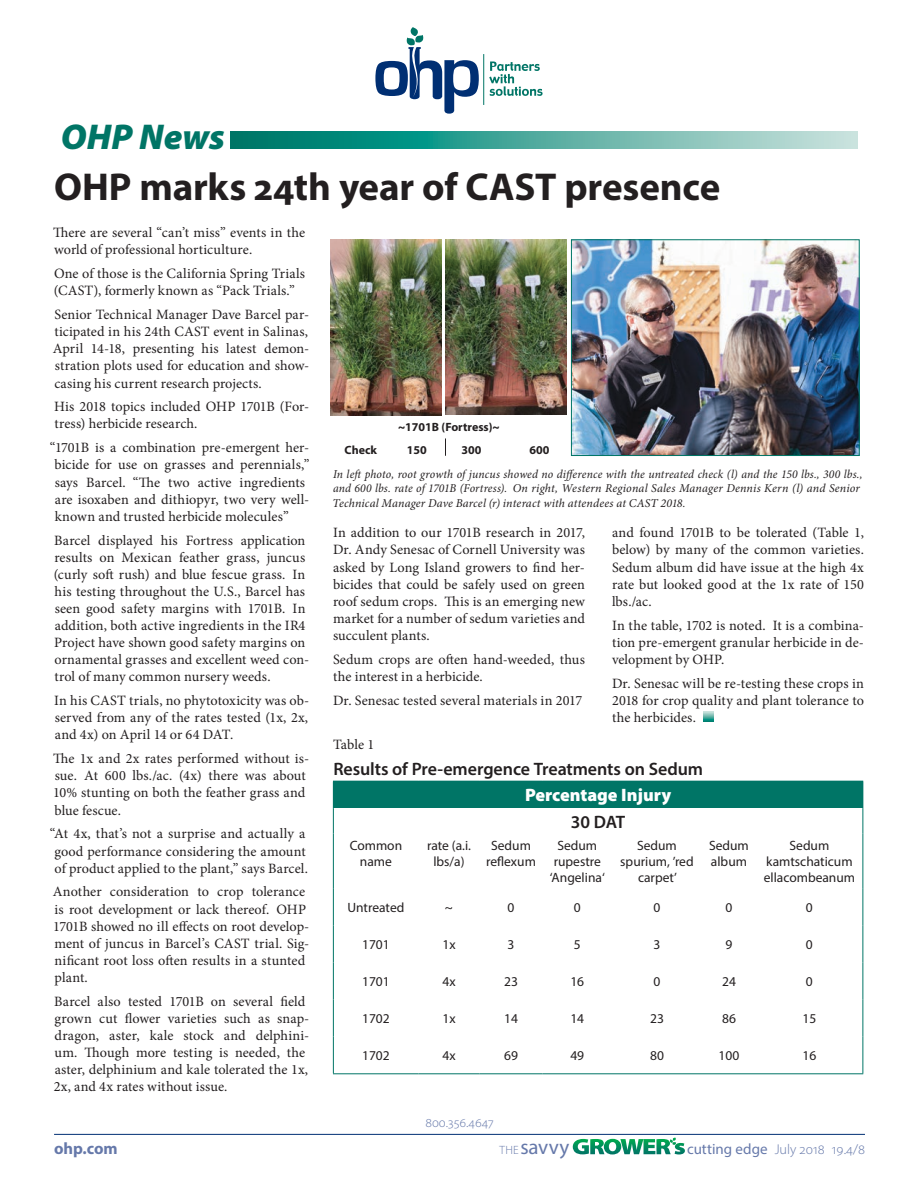
<style>
.page{position:relative;width:918px;height:1188px;background:#fff}
.page>*{position:absolute;margin:0;border:0;box-sizing:border-box;transform-origin:0 0}
.Headline{font:700 39px "Myriad Pro";letter-spacing:-.005em;color:#231f20}
.Body{font:italic 900 36px "Myriad Pro";color:#007566}
.t1{font:600 18px "Myriad Pro";letter-spacing:-.005em;color:#231f20}
.t2{font:900 18px "Myriad Pro";color:#fff}
.folio{font:700 16.5px "Myriad Pro";color:#6679aa}
.Body-2{font:14.25px/17.1px "Minion Pro";letter-spacing:.005em;color:#231f20}
.folio-2{font:300 14.25px "Myriad Pro";color:#6679aa}
.t3{font:13.5px/16.2px "Myriad Pro";color:#231f20;text-align:center}
.t4{font:300 13.5px "Myriad Pro";color:#6679aa}
.t5{font:italic 12px/14.4px "Minion Pro";letter-spacing:.01em;color:#231f20}
.t6{font:700 12px "Myriad Pro";color:#231f20}
.s1{font-size:12px}
.s2{font-weight:400;font-size:21px}
.s3{font-weight:900;font-size:22.5px;color:#fff}
.s4{font-weight:400;font-size:15px}
</style>
<div class="page">
<svg style="left:489px;top:62px;width:54px;height:34px"></svg>
<hr style="left:483px;top:54px;width:1px;height:51px;background:#007566">
<svg style="left:375px;top:27px;width:104px;height:87px"></svg>
<hr style="left:54px;top:1134px;width:811px;height:1px;background:#002f73">
<svg style="left:670px;top:1138px;width:6px;height:7px"></svg>
<svg style="left:231px;top:131px;width:627px;height:17px;background:#52aba0"></svg>
<svg style="left:445px;top:438px;width:1px;height:18px"></svg>
<img style="left:330px;top:240px;width:111px;height:175px">
<img style="left:446px;top:240px;width:120px;height:175px">
<img style="left:573px;top:242px;width:284px;height:212px">
<div style="left:571px;top:240px;width:288px;height:216px;border:1px solid #007566"></div>
<div style="left:333px;top:781px;width:530px;height:27px;background:#007566"></div>
<svg style="left:333px;top:808px;width:1px;height:26px"></svg>
<svg style="left:862px;top:808px;width:1px;height:26px"></svg>
<hr style="left:333px;top:834px;width:1px;height:54px;background:#007566">
<hr style="left:862px;top:834px;width:1px;height:54px;background:#007566">
<hr style="left:333px;top:888px;width:1px;height:37px;background:#007566">
<hr style="left:862px;top:888px;width:1px;height:37px;background:#007566">
<hr style="left:333px;top:925px;width:1px;height:37px;background:#007566">
<hr style="left:862px;top:925px;width:1px;height:37px;background:#007566">
<hr style="left:333px;top:962px;width:1px;height:38px;background:#007566">
<hr style="left:862px;top:962px;width:1px;height:38px;background:#007566">
<hr style="left:333px;top:1000px;width:1px;height:37px;background:#007566">
<hr style="left:862px;top:1000px;width:1px;height:37px;background:#007566">
<hr style="left:333px;top:1037px;width:1px;height:36px;background:#007566">
<hr style="left:862px;top:1037px;width:1px;height:36px;background:#007566">
<hr style="left:333px;top:1073px;width:85px;height:1px;background:#007566">
<hr style="left:418px;top:1073px;width:62px;height:1px;background:#007566">
<hr style="left:480px;top:1073px;width:63px;height:1px;background:#007566">
<hr style="left:543px;top:1073px;width:69px;height:1px;background:#007566">
<hr style="left:612px;top:1073px;width:90px;height:1px;background:#007566">
<hr style="left:702px;top:1073px;width:54px;height:1px;background:#007566">
<hr style="left:756px;top:1073px;width:107px;height:1px;background:#007566">
<svg style="left:703px;top:711px;width:10px;height:11px"></svg>
<p class="Body" style="left:61px;top:112px;width:165px">OHP News</p>
<p class="Headline" style="left:54px;top:161px;width:668px">OHP marks 24th year of CAST presence</p>
<p class="Body-2" style="left:53px;top:224px;width:253px">There are several “can’t miss” events in the world of professional horticulture.</p>
<p class="Body-2" style="left:54px;top:265px;width:253px">One of those is the California Spring Trials (CAST), formerly known as “Pack Trials.”</p>
<p class="Body-2" style="left:53px;top:306px;width:258px;text-align:justify">Senior Technical Manager Dave Barcel par&shy;ticipated in his 24th CAST event in Salinas, April 14-18, presenting his latest demon&shy;stration plots used for education and show&shy;casing his current research projects.</p>
<p class="Body-2" style="left:54px;top:398px;width:257px">His 2018 topics included OHP 1701B (For&shy;tress) herbicide research.</p>
<p class="Body-2" style="left:55px;top:439px;width:257px;text-indent:-5px">“1701B is a combination pre-emergent her&shy;bicide for use on grasses and perennials,” says Barcel. “The two active ingredients are isoxaben and dithiopyr, two very well&shy;known and trusted herbicide molecules”</p>
<p class="Body-2" style="left:54px;top:532px;width:257px">Barcel displayed his Fortress application results on Mexican feather grass, juncus (curly soft rush) and blue fescue grass. In his testing throughout the U.S., Barcel has seen good safety margins with 1701B. In addition, both active ingredients in the IR4<br>Project have shown good safety margins on ornamental grasses and excellent weed con&shy;trol of many common nursery weeds.</p>
<p class="Body-2" style="left:54px;top:692px;width:257px;text-align:justify">In his CAST trials, no phytotoxicity was ob&shy;served from any of the rates tested (1x, 2x, and 4x) on April 14 or 64 DAT.</p>
<p class="Body-2" style="left:53px;top:750px;width:258px">The 1x and 2x rates performed without is&shy;sue. At 600 lbs./ac. (4x) there was about 10% stunting on both the feather grass and blue fescue.</p>
<p class="Body-2" style="left:50px;top:825px;width:260px;text-align:center">“At 4x, that’s not a surprise and actually a good performance considering the amount of product applied to the plant,” says Barcel.</p>
<p class="Body-2" style="left:53px;top:883px;width:258px">Another consideration to crop tolerance is root development or lack thereof. OHP 1701B showed no ill effects on root develop&shy;ment of juncus in Barcel’s CAST trial. Sig&shy;nificant root loss often results in a stunted plant.</p>
<p class="Body-2" style="left:54px;top:993px;width:257px">Barcel also tested 1701B on several field grown cut flower varieties such as snap&shy;dragon, aster, kale stock and delphini&shy;um. Though more testing is needed, the aster, delphinium and kale tolerated the 1x, 2x, and 4x rates without issue.</p>
<p class="t6" style="left:398px;top:419px;width:103px">~1701B (Fortress)~</p>
<p class="t6" style="left:345px;top:442px;width:34px">Check</p>
<p class="t6" style="left:407px;top:442px;width:21px">150</p>
<p class="t6" style="left:461px;top:442px;width:21px">300</p>
<p class="t6" style="left:529px;top:442px;width:21px">600</p>
<p class="t5" style="left:333px;top:467px;width:531px">In left photo, root growth of juncus showed no difference with the untreated check (l) and the 150 lbs., 300 lbs., and 600 lbs. rate of 1701B (Fortress). On right, Western Regional Sales Manager Dennis Kern (l) and Senior<br>Technical Manager Dave Barcel (r) interact with attendees at CAST 2018.</p>
<p class="Body-2" style="left:333px;top:524px;width:254px;text-align:justify">In addition to our 1701B research in 2017, Dr. Andy Senesac of Cornell University was asked by Long Island growers to find her&shy;bicides that could be safely used on green roof sedum crops. This is an emerging new market for a number of sedum varieties and succulent plants.</p>
<p class="Body-2" style="left:333px;top:651px;width:253px">Sedum crops are often hand-weeded, thus the interest in a herbicide.</p>
<p class="Body-2" style="left:333px;top:692px;width:251px">Dr. Senesac tested several materials in 2017</p>
<p class="Body-2" style="left:333px;top:736px;width:43px">Table 1</p>
<p class="t1" style="left:333px;top:758px;width:371px">Results of Pre-emergence Treatments on Sedum</p>
<p class="t2" style="left:525px;top:783px;width:148px">Percentage Injury</p>
<p class="t1" style="left:571px;top:810px;width:56px">30 DAT</p>
<p class="t3" style="left:350px;top:837px;width:54px">Common name</p>
<p class="t3" style="left:427px;top:837px;width:45px">rate (a.i. lbs/a)</p>
<p class="t3" style="left:486px;top:837px;width:51px">Sedum reflexum</p>
<p class="t3" style="left:550px;top:837px;width:57px">Sedum rupestre ‘Angelina‘</p>
<p class="t3" style="left:620px;top:837px;width:75px">Sedum spurium, ’red carpet’</p>
<p class="t3" style="left:709px;top:837px;width:41px;text-align:left">Sedum album</p>
<p class="t3" style="left:764px;top:837px;width:93px">Sedum kamtschaticum ellacombeanum</p>
<p class="t3" style="left:347px;top:899px;width:58px">Untreated</p>
<p class="t3" style="left:445px;top:899px;width:10px">~</p>
<p class="t3" style="left:508px;top:899px;width:8px">0</p>
<p class="t3" style="left:574px;top:899px;width:8px">0</p>
<p class="t3" style="left:654px;top:899px;width:8px">0</p>
<p class="t3" style="left:726px;top:899px;width:8px">0</p>
<p class="t3" style="left:806px;top:899px;width:8px">0</p>
<p class="t3" style="left:362px;top:936px;width:29px">1701</p>
<p class="t3" style="left:442px;top:936px;width:15px">1x</p>
<p class="t3" style="left:508px;top:936px;width:8px">3</p>
<p class="t3" style="left:574px;top:936px;width:8px">5</p>
<p class="t3" style="left:654px;top:936px;width:8px">3</p>
<p class="t3" style="left:726px;top:936px;width:8px">9</p>
<p class="t3" style="left:806px;top:936px;width:8px">0</p>
<p class="t3" style="left:362px;top:973px;width:29px">1701</p>
<p class="t3" style="left:442px;top:973px;width:15px">4x</p>
<p class="t3" style="left:504px;top:973px;width:15px">23</p>
<p class="t3" style="left:570px;top:973px;width:15px">16</p>
<p class="t3" style="left:654px;top:973px;width:8px">0</p>
<p class="t3" style="left:722px;top:973px;width:15px">24</p>
<p class="t3" style="left:806px;top:973px;width:8px">0</p>
<p class="t3" style="left:362px;top:1010px;width:29px">1702</p>
<p class="t3" style="left:442px;top:1010px;width:15px">1x</p>
<p class="t3" style="left:504px;top:1010px;width:15px">14</p>
<p class="t3" style="left:570px;top:1010px;width:15px">14</p>
<p class="t3" style="left:650px;top:1010px;width:15px">23</p>
<p class="t3" style="left:722px;top:1010px;width:15px">86</p>
<p class="t3" style="left:803px;top:1010px;width:15px">15</p>
<p class="t3" style="left:362px;top:1047px;width:29px">1702</p>
<p class="t3" style="left:442px;top:1047px;width:15px">4x</p>
<p class="t3" style="left:504px;top:1047px;width:15px">69</p>
<p class="t3" style="left:570px;top:1047px;width:15px">49</p>
<p class="t3" style="left:650px;top:1047px;width:15px">80</p>
<p class="t3" style="left:719px;top:1047px;width:22px">100</p>
<p class="t3" style="left:803px;top:1047px;width:15px">16</p>
<p class="Body-2" style="left:612px;top:524px;width:254px;text-align:justify">and found 1701B to be tolerated (Table 1, below) by many of the common varieties.<br>Sedum album did have issue at the high 4x rate but looked good at the 1x rate of 150 lbs./ac.</p>
<p class="Body-2" style="left:612px;top:617px;width:254px;text-align:justify">In the table, 1702 is noted. It is a combina&shy;tion pre-emergent granular herbicide in de&shy;velopment by OHP.</p>
<p class="Body-2" style="left:612px;top:675px;width:254px;text-align:justify">Dr. Senesac will be re-testing these crops in 2018 for crop quality and plant tolerance to the herbicides.</p>
<p class="t4" style="left:425px;top:1114px;width:70px">800.356.4647</p>
<p class="folio" style="left:54px;top:1138px;width:65px">ohp.com</p>
<p class="folio-2" style="left:499px;top:1141px;width:367px"><span class="s1">THE</span> <span class="s2">savvy</span><span class="s3">GROWER</span><span class="s3">s</span> <span class="s4">cutting edge</span> July 2018 19.4/8</p>
</div>
